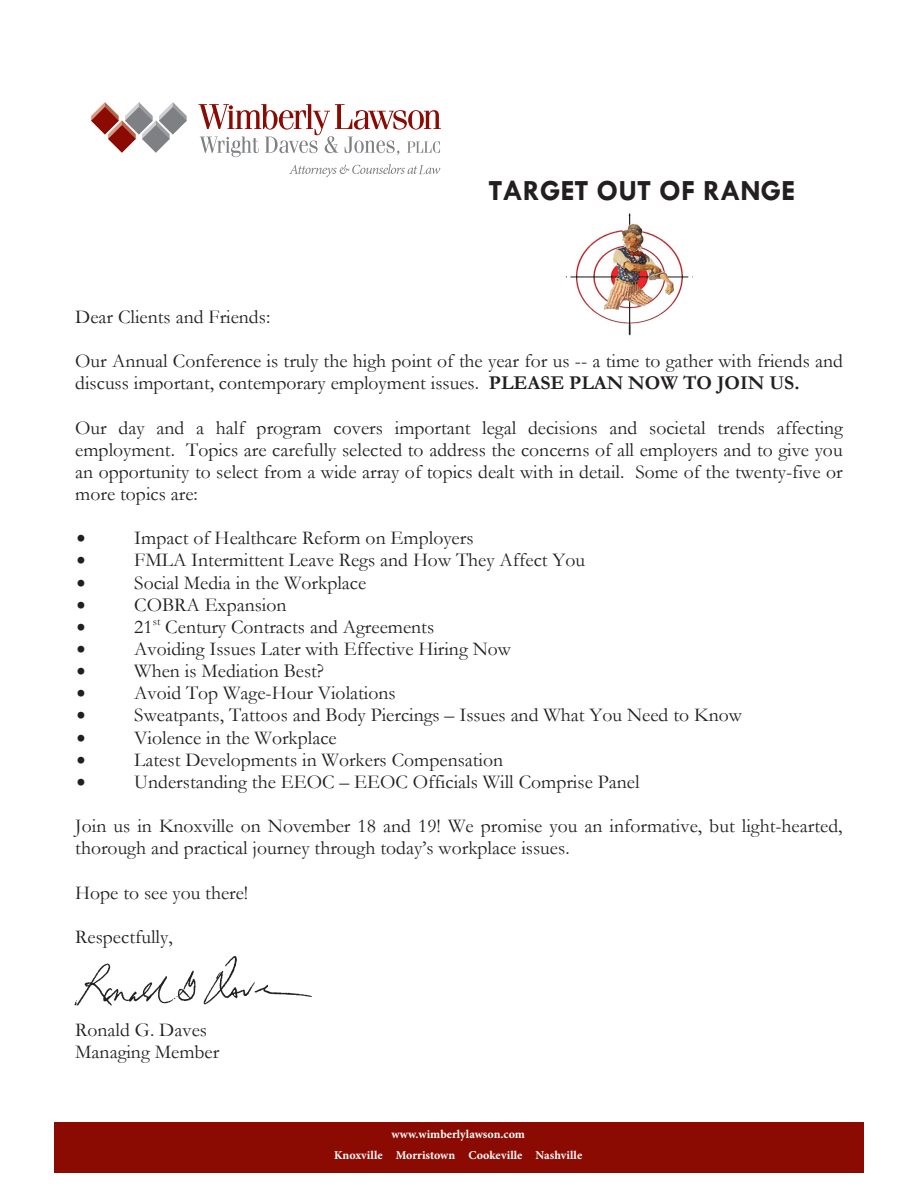
<style>
.page{position:relative;width:918px;height:1188px;background:#fff}
.page>*{position:absolute;margin:0;border:0;box-sizing:border-box;transform-origin:0 0}
.t1{font:700 29.55px "Tw Cen";color:#231f20}
.t2{font:19.65px/22.2px "Garamond";color:#231f20}
.t3{font:700 12px/21px "Minion Pro";color:#fff;text-align:center}
.s1{font-weight:700}
</style>
<div class="page">
<div style="left:54px;top:1123px;width:810px;height:50px;background:#8b0a02"></div>
<svg style="left:91px;top:102px;width:96px;height:51px"></svg>
<svg style="left:289px;top:164px;width:151px;height:13px"></svg>
<svg style="left:198px;top:104px;width:243px;height:53px"></svg>
<img style="left:570px;top:213px;width:119px;height:123px">
<img style="left:74px;top:956px;width:238px;height:50px">
<h1 class="t1" style="left:489px;top:173px;width:308px">TARGET OUT OF RANGE</h1>
<p class="t2" style="left:75px;top:305px;width:197px">Dear Clients and Friends:</p>
<p class="t2" style="left:75px;top:349px;width:769px">Our Annual Conference is truly the high point of the year for us -- a time to gather with friends and discuss important, contemporary employment issues. <span class="s1">PLEASE PLAN NOW TO JOIN US.</span></p>
<p class="t2" style="left:75px;top:416px;width:769px;text-align:justify">Our day and a half program covers important legal decisions and societal trends affecting employment. Topics are carefully selected to address the concerns of all employers and to give you an opportunity to select from a wide array of topics dealt with in detail. Some of the twenty-five or more topics are:</p>
<p class="t2" style="left:134px;top:527px;width:609px">Impact of Healthcare Reform on Employers<br>FMLA Intermittent Leave Regs and How They Affect You<br>Social Media in the Workplace<br>COBRA Expansion<br>21<sup>st</sup> Century Contracts and Agreements<br>Avoiding Issues Later with Effective Hiring Now<br>When is Mediation Best?<br>Avoid Top Wage-Hour Violations<br>Sweatpants, Tattoos and Body Piercings – Issues and What You Need to Know Violence in the Workplace<br>Latest Developments in Workers Compensation<br>Understanding the EEOC – EEOC Officials Will Comprise Panel</p>
<p class="t2" style="left:75px;top:814px;width:769px">Join us in Knoxville on November 18 and 19! We promise you an informative, but light-hearted, thorough and practical journey through today’s workplace issues.</p>
<p class="t2" style="left:75px;top:881px;width:174px">Hope to see you there!</p>
<p class="t2" style="left:75px;top:925px;width:99px">Respectfully,</p>
<p class="t2" style="left:75px;top:1018px;width:146px">Ronald G. Daves<br>Managing Member</p>
<p class="t3" style="left:334px;top:1124px;width:250px">www.wimberlylawson.com<br>Knoxville Morristown Cookeville Nashville</p>
</div>
